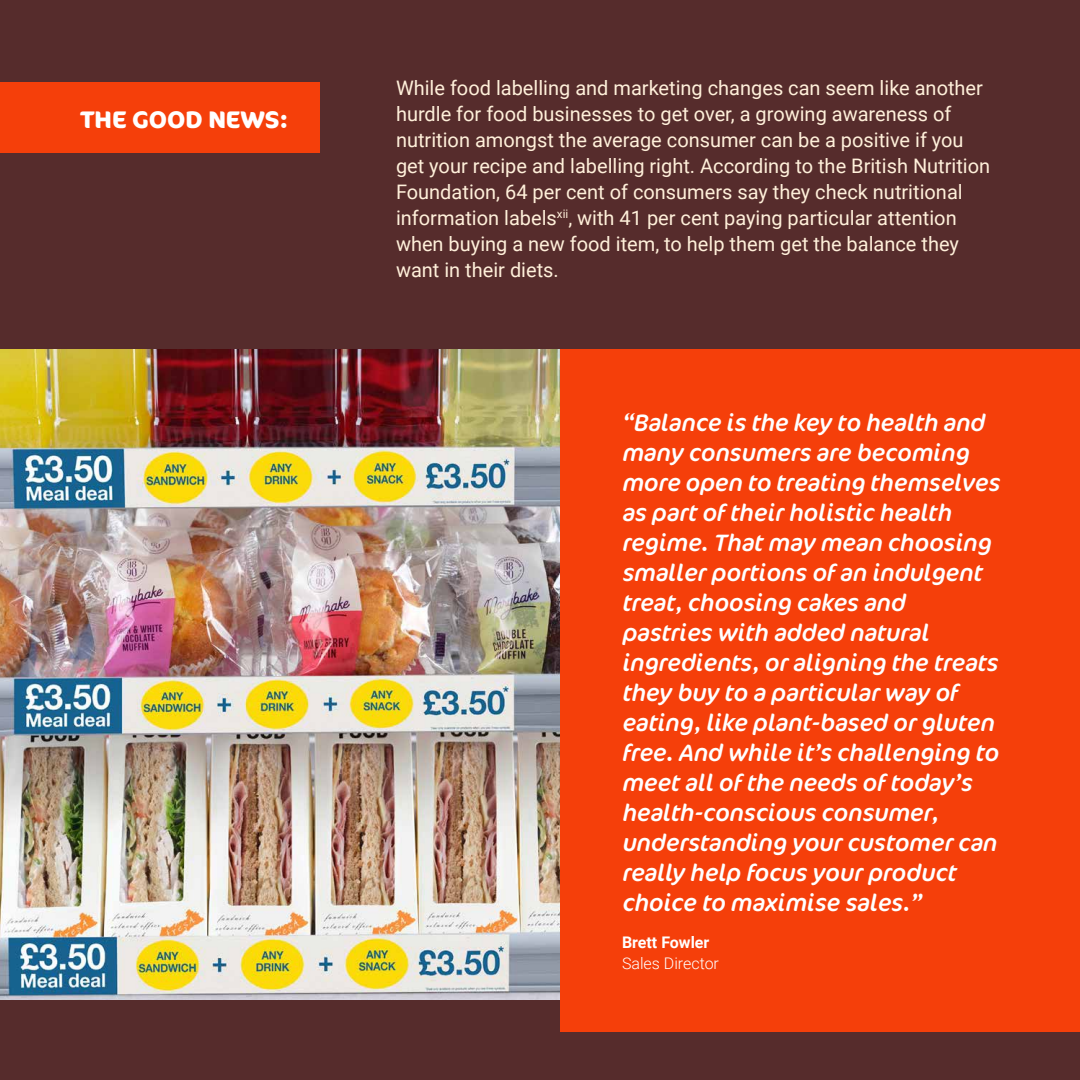
<style>
.page{position:relative;width:1080px;height:1080px;background:#562c2c}
.page>*{position:absolute;margin:0;border:0;box-sizing:border-box;transform-origin:0 0}
.t1{font:italic 24px/30px "Cocon Pro";color:#fff}
.t2{font:700 24px "Cocon Pro";color:#fff}
.t3{font:20px/26px "Roboto";color:#fff0da}
.t4{font:300 16px "Roboto";color:#fff}
.t5{font:700 16px "Roboto";color:#fff}
</style>
<div class="page">
<div style="left:0;top:82px;width:320px;height:71px;background:#f53f0a"></div>
<img style="left:0;top:349px;width:560px;height:651px">
<div style="left:560px;top:349px;width:520px;height:683px;background:#f53f0a"></div>
<p class="t2" style="left:80px;top:103px;width:209px">THE GOOD NEWS:</p>
<p class="t3" style="left:396px;top:74px;width:596px">While food labelling and marketing changes can seem like another hurdle for food businesses to get over, a growing awareness of nutrition amongst the average consumer can be a positive if you get your recipe and labelling right. According to the British Nutrition Foundation, 64 per cent of consumers say they check nutritional information labels<sup>xii</sup>, with 41 per cent paying particular attention when buying a new food item, to help them get the balance they want in their diets.</p>
<p class="t1" style="left:622px;top:407px;width:379px">“Balance is the key to health and many consumers are becoming more open to treating themselves as part of their holistic health regime. That may mean choosing smaller portions of an indulgent treat, choosing cakes and pastries with added natural ingredients, or aligning the treats they buy to a particular way of eating, like plant-based or gluten free. And while it’s challenging to meet all of the needs of today’s health-conscious consumer, understanding your customer can really help focus your product choice to maximise sales.”</p>
<p class="t5" style="left:622px;top:931px;width:89px">Brett Fowler</p>
<p class="t4" style="left:622px;top:952px;width:99px">Sales Director</p>
</div>
